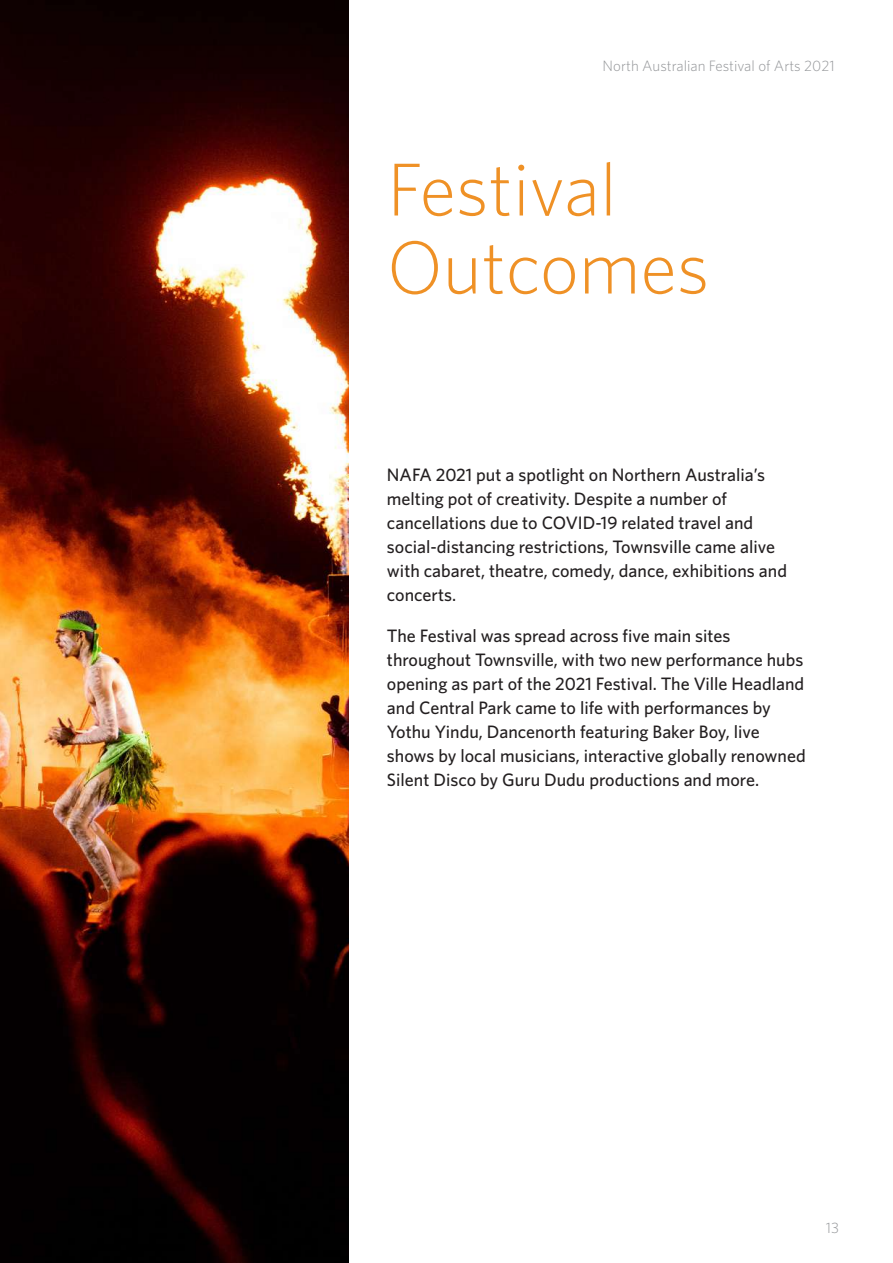
<style>
.page{position:relative;width:893px;height:1263px;background:#fff}
.page>*{position:absolute;margin:0;border:0;box-sizing:border-box;transform-origin:0 0}
.t1{font:300 75px/78px "Whitney";color:#ef9126}
.t2{font:500 18px/24px "Whitney";color:#231f20}
.t3{font:300 15px "Whitney";color:#939598}
</style>
<div class="page">
<img style="left:0;top:0;width:349px;height:1263px">
<p class="t3" style="left:603px;top:57px;width:234px">North Australian Festival of Arts 2021</p>
<h1 class="t1" style="left:387px;top:149px;width:324px">Festival<br>Outcomes</h1>
<p class="t2" style="left:387px;top:462px;width:402px">NAFA 2021 put a spotlight on Northern Australia’s melting pot of creativity. Despite a number of cancellations due to COVID-19 related travel and social-distancing restrictions, Townsville came alive with cabaret, theatre, comedy, dance, exhibitions and concerts.</p>
<p class="t2" style="left:387px;top:623px;width:420px">The Festival was spread across five main sites throughout Townsville, with two new performance hubs opening as part of the 2021 Festival. The Ville Headland and Central Park came to life with performances by Yothu Yindu, Dancenorth featuring Baker Boy, live shows by local musicians, interactive globally renowned Silent Disco by Guru Dudu productions and more.</p>
<p class="t3" style="left:826px;top:1219px;width:15px">13</p>
</div>
